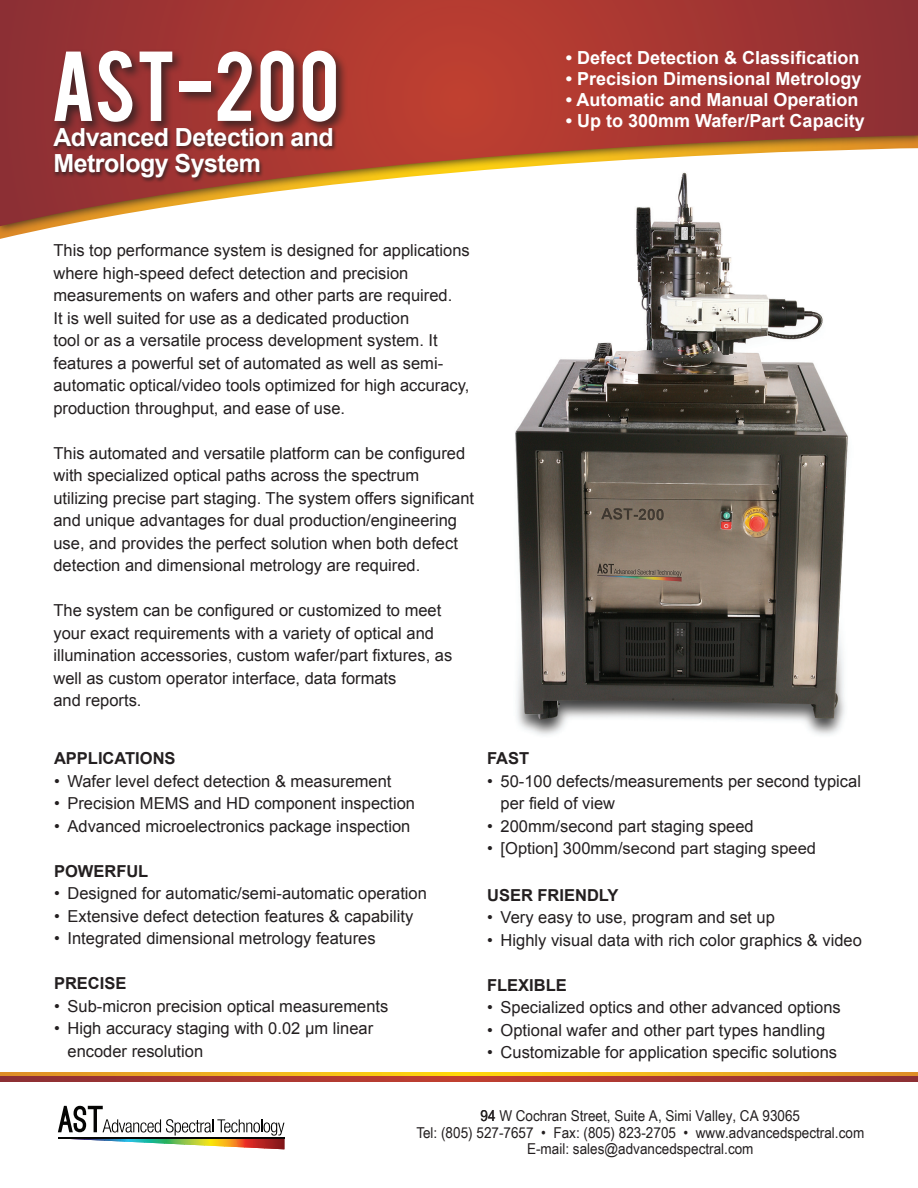
<style>
.page{position:relative;width:918px;height:1188px;background:#fff}
.page>*{position:absolute;margin:0;border:0;box-sizing:border-box;transform-origin:0 0}
.t1{font:78px "Bebas";letter-spacing:.01em;color:#fff}
.t2{font:700 24.9px "Arial";letter-spacing:-.02em;color:#fff}
.t3{font:700 18px "Arial";color:#fff}
.t4{font:16.5px/22.5px "Arial";color:#231f20}
.t5{font:700 16.5px "Arial";color:#231f20}
.t6{font:15px/16.2px "Arial Narrow";color:#231f20;text-align:center;scale:1.1 1}
</style>
<div class="page">
<img style="left:515px;top:239px;width:333px;height:497px">
<div style="left:0;top:0;width:918px;height:235px;background:#231f20;opacity:.75"></div>
<svg style="left:0;top:0;width:918px;height:226px"></svg>
<div style="left:52px;top:48px;width:297px;height:87px;background:#231f20;opacity:.75"></div>
<div style="left:51px;top:128px;width:286px;height:55px;background:#231f20;opacity:.75"></div>
<svg style="left:0;top:1073px;width:918px;height:4px;background:#dc9322"></svg>
<svg style="left:0;top:1077px;width:918px;height:4px;background:#a63632"></svg>
<svg style="left:58px;top:1106px;width:226px;height:43px"></svg>
<hr style="left:58px;top:1137px;width:227px;height:1px;background:#050504">
<p class="t1" style="left:51px;top:29px;width:290px">AST-200</p>
<p class="t2" style="left:53px;top:121px;width:282px">Advanced Detection and</p>
<p class="t2" style="left:53px;top:147px;width:209px">Metrology System</p>
<p class="t3" style="left:566px;top:46px;width:295px">• Defect Detection &amp; Classification</p>
<p class="t3" style="left:566px;top:67px;width:297px">• Precision Dimensional Metrology</p>
<p class="t3" style="left:566px;top:88px;width:294px">• Automatic and Manual Operation</p>
<p class="t3" style="left:566px;top:109px;width:300px">• Up to 300mm Wafer/Part Capacity</p>
<p class="t4" style="left:53px;top:239px;width:418px">This top performance system is designed for applications where high-speed defect detection and precision measurements on wafers and other parts are required.<br>It is well suited for use as a dedicated production<br>tool or as a versatile process development system. It features a powerful set of automated as well as semi&shy;automatic optical/video tools optimized for high accuracy, production throughput, and ease of use.</p>
<p class="t4" style="left:53px;top:442px;width:422px">This automated and versatile platform can be configured with specialized optical paths across the spectrum utilizing precise part staging. The system offers significant and unique advantages for dual production/engineering use, and provides the perfect solution when both defect detection and dimensional metrology are required.</p>
<p class="t4" style="left:53px;top:599px;width:400px">The system can be configured or customized to meet your exact requirements with a variety of optical and illumination accessories, custom wafer/part fixtures, as well as custom operator interface, data formats</p>
<p class="t4" style="left:53px;top:689px;width:90px">and reports.</p>
<p class="t5" style="left:54px;top:748px;width:123px">APPLICATIONS</p>
<p class="t4" style="left:54px;top:770px;width:339px">• Wafer level defect detection &amp; measurement</p>
<p class="t4" style="left:54px;top:792px;width:363px">• Precision MEMS and HD component inspection</p>
<p class="t4" style="left:54px;top:815px;width:358px">• Advanced microelectronics package inspection</p>
<p class="t5" style="left:54px;top:860px;width:96px">POWERFUL</p>
<p class="t4" style="left:54px;top:882px;width:374px">• Designed for automatic/semi-automatic operation</p>
<p class="t4" style="left:54px;top:905px;width:361px">• Extensive defect detection features &amp; capability</p>
<p class="t4" style="left:54px;top:927px;width:323px">• Integrated dimensional metrology features</p>
<p class="t5" style="left:54px;top:973px;width:74px">PRECISE</p>
<p class="t4" style="left:54px;top:995px;width:336px">• Sub-micron precision optical measurements</p>
<p class="t4" style="left:54px;top:1017px;width:321px">• High accuracy staging with 0.02 µm linear</p>
<p class="t4" style="left:67px;top:1040px;width:137px">encoder resolution</p>
<p class="t5" style="left:487px;top:748px;width:44px">FAST</p>
<p class="t4" style="left:501px;top:770px;width:362px;text-indent:-13px">• 50-100 defects/measurements per second typical per field of view</p>
<p class="t4" style="left:487px;top:815px;width:268px">• 200mm/second part staging speed</p>
<p class="t4" style="left:487px;top:837px;width:330px">• [Option] 300mm/second part staging speed</p>
<p class="t5" style="left:487px;top:884px;width:133px">USER FRIENDLY</p>
<p class="t4" style="left:487px;top:906px;width:289px">• Very easy to use, program and set up</p>
<p class="t4" style="left:487px;top:929px;width:376px">• Highly visual data with rich color graphics &amp; video</p>
<p class="t5" style="left:487px;top:974px;width:81px">FLEXIBLE</p>
<p class="t4" style="left:487px;top:996px;width:355px">• Specialized optics and other advanced options</p>
<p class="t4" style="left:487px;top:1019px;width:340px">• Optional wafer and other part types handling</p>
<p class="t4" style="left:487px;top:1041px;width:352px">• Customizable for application specific solutions</p>
<p class="t6" style="left:416px;top:1108px;width:409px">94 W Cochran Street, Suite A, Simi Valley, CA 93065<br>Tel: (805) 527-7657 • Fax: (805) 823-2705 • www.advancedspectral.com<br>E-mail: sales@advancedspectral.com</p>
</div>
